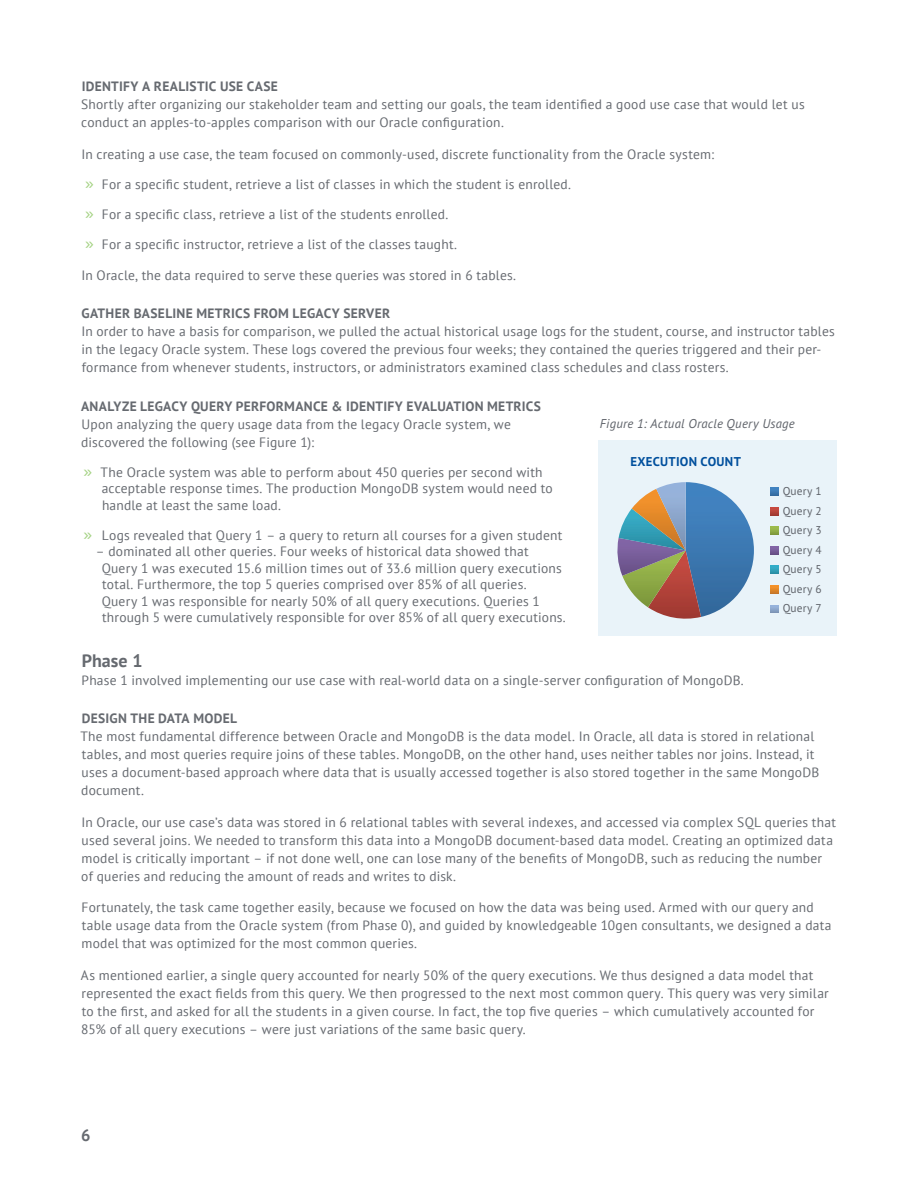
<style>
.page{position:relative;width:918px;height:1188px;background:#fff}
.page>*{position:absolute;margin:0;border:0;box-sizing:border-box;transform-origin:0 0}
.t1{font:700 18px "PT Sans";letter-spacing:.005em;color:#666a70}
.t2{font:700 16.5px "PT Sans";color:#666a70}
.t3{font:13.5px/18px "PT Sans";letter-spacing:.015em;color:#666a70}
.t4{font:700 13.5px "PT Sans";letter-spacing:.02em;color:#666a70}
.t5{font:italic 12.75px "PT Sans";letter-spacing:.02em;color:#5f636a}
.t6{font:700 12.75px "PT Sans";letter-spacing:.025em;color:#004f9d}
.t7{font:11.4px/19.5px "PT Sans";letter-spacing:.015em;color:#5f636a;text-align:justify}
.s1{font-family:"Myriad Pro";font-size:16.8px;color:#a4d283}
</style>
<div class="page">
<div style="left:599px;top:440px;width:238px;height:196px;background:#e9f3f9"></div>
<svg style="left:617px;top:482px;width:137px;height:137px"></svg>
<svg style="left:771px;top:488px;width:7px;height:8px"></svg>
<svg style="left:771px;top:507px;width:7px;height:8px"></svg>
<svg style="left:771px;top:527px;width:7px;height:8px"></svg>
<svg style="left:771px;top:546px;width:7px;height:8px"></svg>
<svg style="left:771px;top:566px;width:7px;height:8px"></svg>
<svg style="left:771px;top:585px;width:7px;height:8px"></svg>
<svg style="left:771px;top:605px;width:7px;height:8px"></svg>
<p class="t4" style="left:82px;top:77px;width:198px">IDENTIFY A REALISTIC USE CASE</p>
<p class="t3" style="left:81px;top:95px;width:725px">Shortly after organizing our stakeholder team and setting our goals, the team identified a good use case that would let us conduct an apples-to-apples comparison with our Oracle configuration.</p>
<p class="t3" style="left:81px;top:145px;width:634px">In creating a use case, the team focused on commonly-used, discrete functionality from the Oracle system:</p>
<p class="t3" style="left:85px;top:175px;width:487px"><span class="s1">»</span> For a specific student, retrieve a list of classes in which the student is enrolled.</p>
<p class="t3" style="left:85px;top:205px;width:365px"><span class="s1">»</span> For a specific class, retrieve a list of the students enrolled.</p>
<p class="t3" style="left:85px;top:235px;width:373px"><span class="s1">»</span> For a specific instructor, retrieve a list of the classes taught.</p>
<p class="t3" style="left:81px;top:266px;width:436px">In Oracle, the data required to serve these queries was stored in 6 tables.</p>
<p class="t4" style="left:81px;top:305px;width:310px">GATHER BASELINE METRICS FROM LEGACY SERVER</p>
<p class="t3" style="left:81px;top:322px;width:755px">In order to have a basis for comparison, we pulled the actual historical usage logs for the student, course, and instructor tables in the legacy Oracle system. These logs covered the previous four weeks; they contained the queries triggered and their per&shy;formance from whenever students, instructors, or administrators examined class schedules and class rosters.</p>
<p class="t4" style="left:81px;top:397px;width:461px">ANALYZE LEGACY QUERY PERFORMANCE &amp; IDENTIFY EVALUATION METRICS</p>
<p class="t3" style="left:81px;top:415px;width:431px">Upon analyzing the query usage data from the legacy Oracle system, we discovered the following (see Figure 1):</p>
<p class="t3" style="left:102px;top:463px;width:453px;line-height:16.5px;text-indent:-18px"><span class="s1">»</span> The Oracle system was able to perform about 450 queries per second with acceptable response times. The production MongoDB system would need to handle at least the same load.</p>
<p class="t3" style="left:84px;top:526px;width:480px"><span class="s1">»</span> Logs revealed that Query 1 – a query to return all courses for a given student</p>
<p class="t3" style="left:102px;top:543px;width:466px;line-height:16.5px;text-indent:-6px">– dominated all other queries. Four weeks of historical data showed that Query 1 was executed 15.6 million times out of 33.6 million query executions total. Furthermore, the top 5 queries comprised over 85% of all queries.<br>Query 1 was responsible for nearly 50% of all query executions. Queries 1 through 5 were cumulatively responsible for over 85% of all query executions.</p>
<h1 class="t1" style="left:82px;top:649px;width:63px">Phase 1</h1>
<p class="t3" style="left:82px;top:671px;width:664px">Phase 1 involved implementing our use case with real-world data on a single-server configuration of MongoDB.</p>
<p class="t4" style="left:82px;top:710px;width:157px">DESIGN THE DATA MODEL</p>
<p class="t3" style="left:80px;top:727px;width:740px">The most fundamental difference between Oracle and MongoDB is the data model. In Oracle, all data is stored in relational tables, and most queries require joins of these tables. MongoDB, on the other hand, uses neither tables nor joins. Instead, it uses a document-based approach where data that is usually accessed together is also stored together in the same MongoDB document.</p>
<p class="t3" style="left:81px;top:813px;width:756px">In Oracle, our use case’s data was stored in 6 relational tables with several indexes, and accessed via complex SQL queries that used several joins. We needed to transform this data into a MongoDB document-based data model. Creating an optimized data model is critically important – if not done well, one can lose many of the benefits of MongoDB, such as reducing the number of queries and reducing the amount of reads and writes to disk.</p>
<p class="t3" style="left:82px;top:898px;width:751px">Fortunately, the task came together easily, because we focused on how the data was being used. Armed with our query and table usage data from the Oracle system (from Phase 0), and guided by knowledgeable 10gen consultants, we designed a data model that was optimized for the most common queries.</p>
<p class="t3" style="left:81px;top:966px;width:749px">As mentioned earlier, a single query accounted for nearly 50% of the query executions. We thus designed a data model that represented the exact fields from this query. We then progressed to the next most common query. This query was very similar to the first, and asked for all the students in a given course. In fact, the top five queries – which cumulatively accounted for 85% of all query executions – were just variations of the same basic query.</p>
<p class="t5" style="left:600px;top:416px;width:196px">Figure 1: Actual Oracle Query Usage</p>
<p class="t6" style="left:630px;top:453px;width:112px">EXECUTION COUNT</p>
<p class="t7" style="left:783px;top:481px;width:41px">Query 1<br>Query 2<br>Query 3<br>Query 4<br>Query 5<br>Query 6<br>Query 7</p>
<p class="t2" style="left:81px;top:1124px;width:11px">6</p>
</div>
